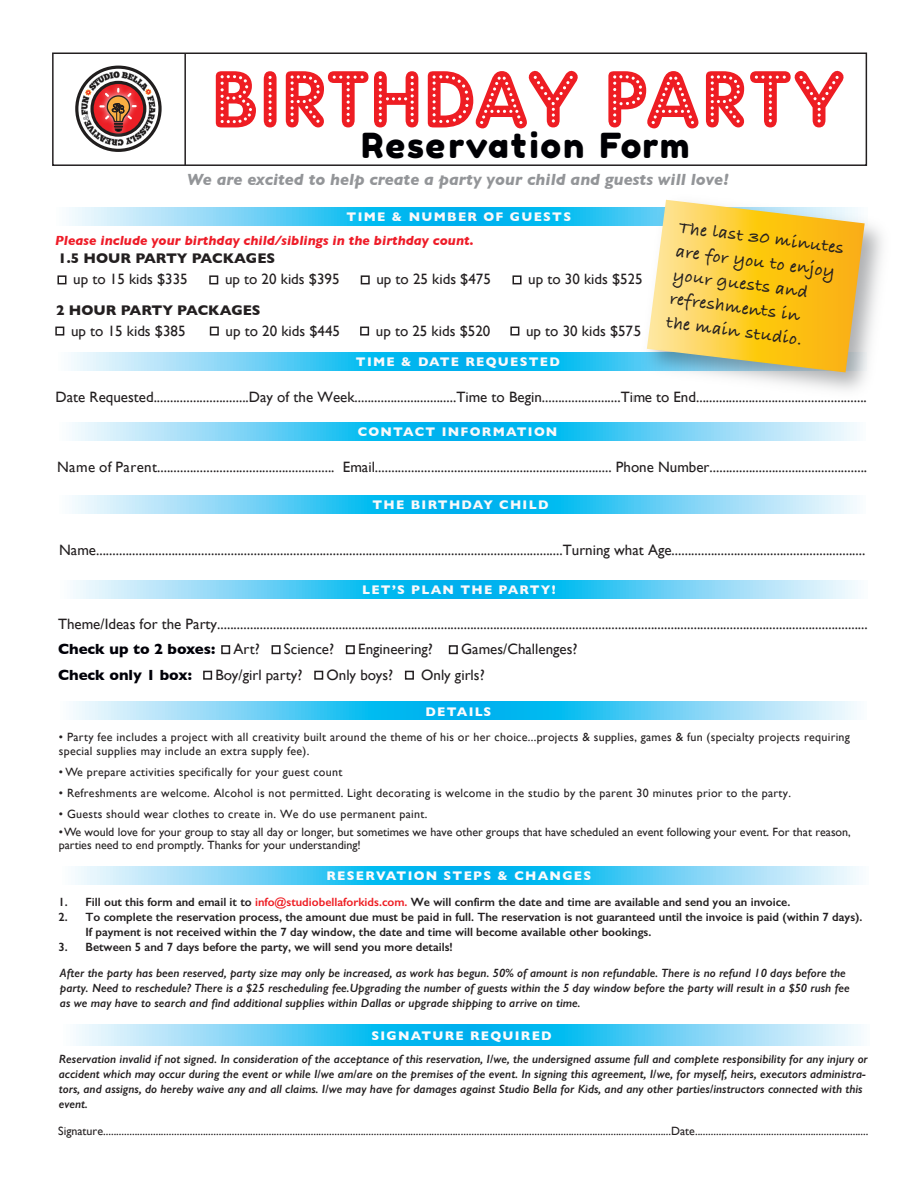
<style>
.page{position:relative;width:918px;height:1188px;background:#fff}
.page>*{position:absolute;margin:0;border:0;box-sizing:border-box;transform-origin:0 0}
.t1{font:81px "Adam Gorry Lights";color:#ee1d23}
.t2{font:34.5px "Fredoka One";letter-spacing:.06em;color:#000004}
.t3{font:700 18px/24px "Bradley Hand ITCTT";color:#231f20}
.t4{font:italic 700 16.5px "Gill Sans";color:#939598}
.t5{font:15px/25.5px "Gill Sans";color:#231f20}
.t6{font:700 15px "Gill Sans";color:#000008}
.t7{font:700 14.25px "Gill Sans";color:#231f20}
.t8{font:italic 700 13.5px "Gill Sans";color:#ee1c28}
.t9{font:700 12.75px "Gill Sans";letter-spacing:.1em;color:#faf9fa}
.t10{font:700 12.75px "Gill Sans";letter-spacing:.1em;color:#fcfbfd}
.t11{font:italic 600 12px/15px "Gill Sans";color:#231f20}
.t12{font:12px/13.5px "Gill Sans";color:#231f20}
.t13{font:12px/13.5px "Gill Sans";letter-spacing:.025em;color:#231f20}
.t14{font:600 12px/15px "Gill Sans";color:#231f20}
.s1{font-weight:700;color:#000008}
.s2{color:#ee1d23}
</style>
<div class="page">
<div style="left:210px;top:327px;width:9px;height:9px;border:2px solid #231f20"></div>
<div style="left:360px;top:327px;width:9px;height:9px;border:2px solid #231f20"></div>
<svg style="left:77px;top:67px;width:83px;height:83px"></svg>
<div style="left:75px;top:66px;width:87px;height:86px;border:3px solid #211e1e;border-radius:50%"></div>
<svg style="left:81px;top:71px;width:75px;height:81px"></svg>
<div style="left:52px;top:53px;width:815px;height:113px;border:2px solid #231f20"></div>
<hr style="left:184px;top:54px;width:2px;height:111px;background:#231f20">
<svg style="left:69px;top:207px;width:565px;height:18px;background:#4cc9f3"></svg>
<svg style="left:71px;top:353px;width:563px;height:17px;background:#4cc9f3"></svg>
<svg style="left:72px;top:422px;width:785px;height:18px;background:#66d0f5"></svg>
<svg style="left:72px;top:495px;width:785px;height:18px;background:#66d0f5"></svg>
<svg style="left:73px;top:580px;width:785px;height:18px;background:#66d0f5"></svg>
<img style="left:634px;top:207px;width:248px;height:183px">
<svg style="left:646px;top:199px;width:220px;height:174px;background:#f0cd5b"></svg>
<div style="left:221px;top:645px;width:9px;height:9px;border:2px solid #231f20"></div>
<div style="left:272px;top:645px;width:9px;height:9px;border:2px solid #231f20"></div>
<div style="left:346px;top:645px;width:9px;height:9px;border:2px solid #231f20"></div>
<div style="left:449px;top:645px;width:9px;height:9px;border:2px solid #231f20"></div>
<div style="left:203px;top:671px;width:9px;height:9px;border:2px solid #231f20"></div>
<div style="left:314px;top:671px;width:9px;height:9px;border:2px solid #231f20"></div>
<div style="left:405px;top:671px;width:9px;height:9px;border:2px solid #231f20"></div>
<svg style="left:73px;top:702px;width:784px;height:18px;background:#65d0f5"></svg>
<svg style="left:75px;top:866px;width:784px;height:18px;background:#65d0f5"></svg>
<svg style="left:76px;top:1025px;width:785px;height:21px;background:#66d0f5"></svg>
<svg style="left:58px;top:276px;width:8px;height:8px"></svg>
<svg style="left:210px;top:276px;width:8px;height:8px"></svg>
<svg style="left:361px;top:276px;width:8px;height:8px"></svg>
<svg style="left:513px;top:276px;width:8px;height:8px"></svg>
<svg style="left:56px;top:327px;width:8px;height:8px"></svg>
<svg style="left:211px;top:327px;width:7px;height:8px"></svg>
<svg style="left:361px;top:327px;width:7px;height:8px"></svg>
<svg style="left:511px;top:327px;width:8px;height:8px"></svg>
<svg style="left:222px;top:646px;width:7px;height:7px"></svg>
<svg style="left:272px;top:646px;width:8px;height:7px"></svg>
<svg style="left:347px;top:646px;width:7px;height:7px"></svg>
<svg style="left:450px;top:646px;width:7px;height:7px"></svg>
<svg style="left:204px;top:671px;width:7px;height:8px"></svg>
<svg style="left:315px;top:671px;width:8px;height:8px"></svg>
<svg style="left:406px;top:671px;width:7px;height:8px"></svg>
<h1 class="t1" style="left:211px;top:51px;width:635px">BIRTHDAY PARTY</h1>
<h2 class="t2" style="left:362px;top:124px;width:329px">Reservation Form</h2>
<p class="t4" style="left:187px;top:170px;width:543px">We are excited to help create a party your child and guests will love!</p>
<p class="t9" style="left:347px;top:207px;width:226px">TIME &amp; NUMBER OF GUESTS</p>
<p class="t3" style="left:680px;top:215px;width:168px;rotate:7deg">The last 30 minutes are for you to enjoy your guests and refreshments in<br>the main studio.</p>
<p class="t8" style="left:55px;top:232px;width:420px">Please include your birthday child/siblings in the birthday count.</p>
<p class="t7" style="left:58px;top:247px;width:219px">1.5 HOUR PARTY PACKAGES</p>
<p class="t5" style="left:73px;top:266px;width:116px">up to 15 kids $335</p>
<p class="t5" style="left:225px;top:266px;width:116px">up to 20 kids $395</p>
<p class="t5" style="left:376px;top:266px;width:116px">up to 25 kids $475</p>
<p class="t5" style="left:528px;top:266px;width:116px">up to 30 kids $525</p>
<p class="t7" style="left:56px;top:298px;width:206px">2 HOUR PARTY PACKAGES</p>
<p class="t5" style="left:71px;top:318px;width:116px">up to 15 kids $385</p>
<p class="t5" style="left:226px;top:318px;width:116px">up to 20 kids $445</p>
<p class="t5" style="left:376px;top:318px;width:116px">up to 25 kids $520</p>
<p class="t5" style="left:526px;top:318px;width:116px">up to 30 kids $575</p>
<p class="t9" style="left:356px;top:352px;width:205px">TIME &amp; DATE REQUESTED</p>
<p class="t5" style="left:56px;top:384px;width:813px">Date Requested.............................Day of the Week...............................Time to Begin........................Time to End....................................................</p>
<p class="t9" style="left:358px;top:422px;width:201px">CONTACT INFORMATION</p>
<p class="t5" style="left:57px;top:454px;width:812px">Name of Parent...................................................... Email........................................................................ Phone Number................................................</p>
<p class="t9" style="left:373px;top:495px;width:177px">THE BIRTHDAY CHILD</p>
<p class="t5" style="left:59px;top:537px;width:808px">Name..............................................................................................................................................Turning what Age...........................................................</p>
<p class="t9" style="left:362px;top:579px;width:195px">LET’S PLAN THE PARTY!</p>
<p class="t5" style="left:58px;top:611px;width:811px">Theme/Ideas for the Party......................................................................................................................................................................................................<br><span class="s1">Check up to 2 boxes:</span> Art?</p>
<p class="t5" style="left:284px;top:636px;width:52px">Science?</p>
<p class="t5" style="left:358px;top:636px;width:76px">Engineering?</p>
<p class="t5" style="left:461px;top:636px;width:118px">Games/Challenges?</p>
<p class="t6" style="left:58px;top:663px;width:135px">Check only 1 box:</p>
<p class="t5" style="left:216px;top:662px;width:88px">Boy/girl party?</p>
<p class="t5" style="left:327px;top:662px;width:68px">Only boys?</p>
<p class="t5" style="left:421px;top:662px;width:65px">Only girls?</p>
<p class="t10" style="left:426px;top:701px;width:67px">DETAILS</p>
<p class="t13" style="left:59px;top:730px;width:793px">• Party fee includes a project with all creativity built around the theme of his or her choice...projects &amp; supplies, games &amp; fun (specialty projects requiring special supplies may include an extra supply fee).</p>
<p class="t13" style="left:59px;top:765px;width:285px">• We prepare activities specifically for your guest count</p>
<p class="t13" style="left:59px;top:786px;width:734px">• Refreshments are welcome. Alcohol is not permitted. Light decorating is welcome in the studio by the parent 30 minutes prior to the party.</p>
<p class="t13" style="left:59px;top:807px;width:370px">• Guests should wear clothes to create in. We do use permanent paint.</p>
<p class="t12" style="left:59px;top:825px;width:794px">• We would love for your group to stay all day or longer, but sometimes we have other groups that have scheduled an event following your event. For that reason, parties need to end promptly. Thanks for your understanding!</p>
<p class="t10" style="left:326px;top:866px;width:266px">RESERVATION STEPS &amp; CHANGES</p>
<p class="t14" style="left:58px;top:894px;width:733px">1. Fill out this form and email it to <span class="s2">info@studiobellaforkids.com.</span> We will confirm the date and time are available and send you an invoice.</p>
<p class="t14" style="left:85px;top:909px;width:778px;text-indent:-27px">2. To complete the reservation process, the amount due must be paid in full. The reservation is not guaranteed until the invoice is paid (within 7 days).<br>If payment is not received within the 7 day window, the date and time will become available other bookings.</p>
<p class="t14" style="left:58px;top:939px;width:396px">3. Between 5 and 7 days before the party, we will send you more details!</p>
<p class="t11" style="left:60px;top:965px;width:791px">After the party has been reserved, party size may only be increased, as work has begun. 50% of amount is non refundable. There is no refund 10 days before the party. Need to reschedule? There is a $25 rescheduling fee.Upgrading the number of guests within the 5 day window before the party will result in a $50 rush fee as we may have to search and find additional supplies within Dallas or upgrade shipping to arrive on time.</p>
<p class="t10" style="left:371px;top:1025px;width:182px">SIGNATURE REQUIRED</p>
<p class="t11" style="left:59px;top:1051px;width:811px">Reservation invalid if not signed. In consideration of the acceptance of this reservation, I/we, the undersigned assume full and complete responsibility for any injury or accident which may occur during the event or while I/we am/are on the premises of the event. In signing this agreement, I/we, for myself, heirs, executors administra&shy;tors, and assigns, do hereby waive any and all claims. I/we may have for damages against Studio Bella for Kids, and any other parties/instructors connected with this event.</p>
<p class="t12" style="left:58px;top:1124px;width:812px">Signature........................................................................................................................................................................................................................Date..................................................................</p>
</div>
